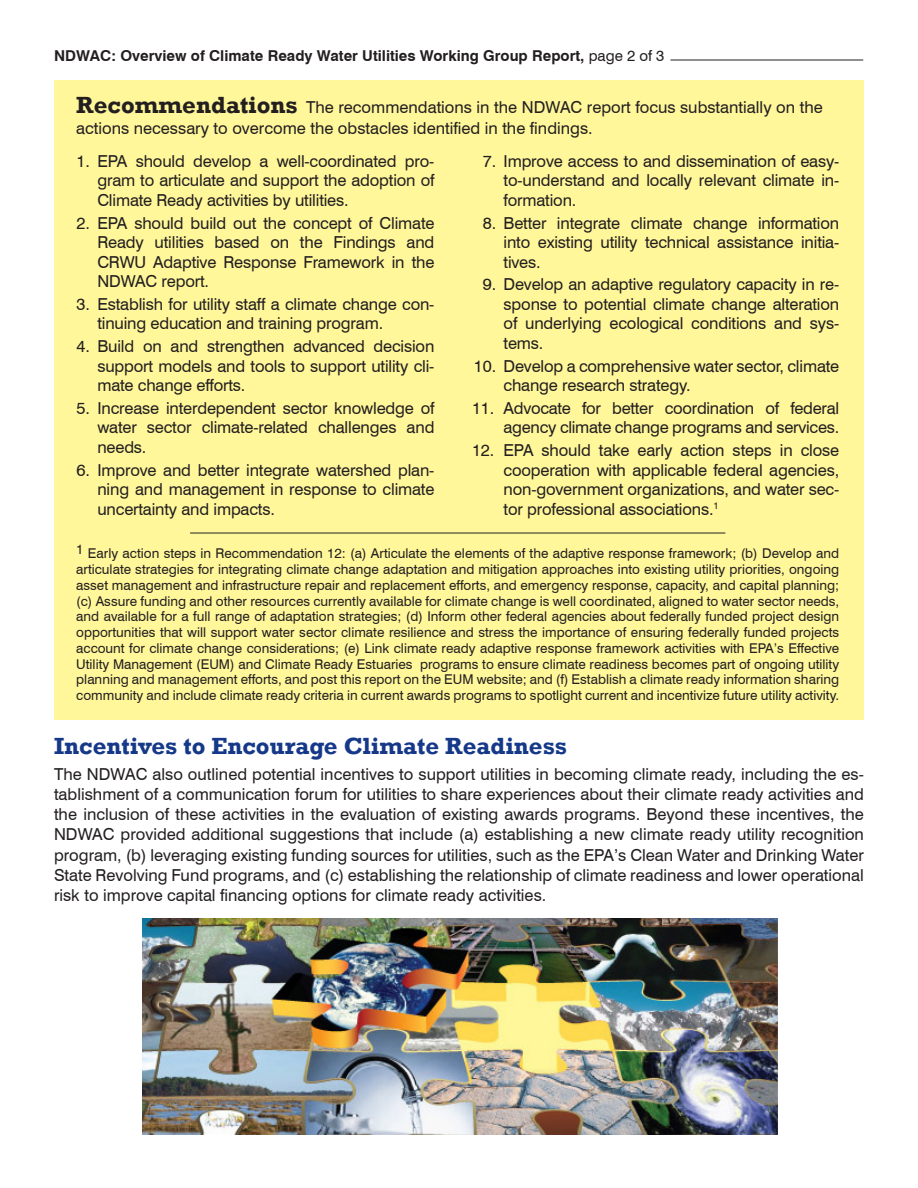
<style>
.page{position:relative;width:918px;height:1188px;background:#fff}
.page>*{position:absolute;margin:0;border:0;box-sizing:border-box;transform-origin:0 0}
.t1{font:700 24px "Rockwell";color:#153889}
.t2{font:16.5px/19.5px "Swiss 721 BT";letter-spacing:-.01em;color:#231f20;text-align:justify}
.t3{font:700 15px "Swiss 721 BT";color:#231f20}
.t4{font:13.5px/15.8px "Swiss 721 BT";color:#231f20;text-align:justify}
.s1{font-weight:400}
.s2{font-family:"Rockwell";font-weight:700;font-size:24px}
</style>
<div class="page">
<div style="left:54px;top:80px;width:810px;height:639px;background:#fff79a"></div>
<hr style="left:670px;top:60px;width:193px;height:1px;background:#231f20">
<img style="left:142px;top:918px;width:635px;height:216px">
<hr style="left:190px;top:533px;width:535px;height:1px;background:#231f20">
<p class="t3" style="left:54px;top:46px;width:612px">NDWAC: Overview of Climate Ready Water Utilities Working Group Report, <span class="s1">page 2 of 3</span></p>
<p class="t2" style="left:76px;top:97px;width:748px;line-height:20.2px"><span class="s2">Recommendations</span> The recommendations in the NDWAC report focus substantially on the actions necessary to overcome the obstacles identified in the findings.</p>
<p class="t2" style="left:97px;top:151px;width:339px;text-indent:-21px">1. EPA should develop a well-coordinated pro&shy;gram to articulate and support the adoption of Climate Ready activities by utilities.</p>
<p class="t2" style="left:97px;top:213px;width:339px;text-indent:-21px">2. EPA should build out the concept of Climate Ready utilities based on the Findings and CRWU Adaptive Response Framework in the NDWAC report.</p>
<p class="t2" style="left:97px;top:294px;width:339px;text-indent:-21px">3. Establish for utility staff a climate change con&shy;tinuing education and training program.</p>
<p class="t2" style="left:97px;top:336px;width:339px;text-indent:-21px">4. Build on and strengthen advanced decision support models and tools to support utility cli&shy;mate change efforts.</p>
<p class="t2" style="left:97px;top:398px;width:339px;text-indent:-21px">5. Increase interdependent sector knowledge of water sector climate-related challenges and needs.</p>
<p class="t2" style="left:97px;top:460px;width:339px;text-indent:-21px">6. Improve and better integrate watershed plan&shy;ning and management in response to climate uncertainty and impacts.</p>
<p class="t2" style="left:504px;top:151px;width:337px;text-indent:-21px">7. Improve access to and dissemination of easy&shy;to-understand and locally relevant climate in&shy;formation.</p>
<p class="t2" style="left:504px;top:213px;width:337px;text-indent:-21px">8. Better integrate climate change information into existing utility technical assistance initia&shy;tives.</p>
<p class="t2" style="left:504px;top:275px;width:337px;text-indent:-21px">9. Develop an adaptive regulatory capacity in re&shy;sponse to potential climate change alteration of underlying ecological conditions and sys&shy;tems.</p>
<p class="t2" style="left:504px;top:356px;width:337px;text-indent:-30px">10. Develop a comprehensive water sector, climate change research strategy.</p>
<p class="t2" style="left:472px;top:398px;width:369px;text-align:right">11. Advocate for better coordination of federal agency climate change programs and services.</p>
<p class="t2" style="left:504px;top:440px;width:337px;text-indent:-32px">12. EPA should take early action steps in close cooperation with applicable federal agencies, non-government organizations, and water sec&shy;tor professional associations.<sup>1</sup></p>
<p class="t4" style="left:76px;top:546px;width:765px">1 Early action steps in Recommendation 12: (a) Articulate the elements of the adaptive response framework; (b) Develop and articulate strategies for integrating climate change adaptation and mitigation approaches into existing utility priorities, ongoing asset management and infrastructure repair and replacement efforts, and emergency response, capacity, and capital planning; (c) Assure funding and other resources currently available for climate change is well coordinated, aligned to water sector needs, and available for a full range of adaptation strategies; (d) Inform other federal agencies about federally funded project design opportunities that will support water sector climate resilience and stress the importance of ensuring federally funded projects account for climate change considerations; (e) Link climate ready adaptive response framework activities with EPA’s Effective Utility Management (EUM) and Climate Ready Estuaries programs to ensure climate readiness becomes part of ongoing utility planning and management efforts, and post this report on the EUM website; and (f) Establish a climate ready information sharing community and include climate ready criteria in current awards programs to spotlight current and incentivize future utility activity.</p>
<p class="t1" style="left:54px;top:731px;width:515px">Incentives to Encourage Climate Readiness</p>
<p class="t2" style="left:54px;top:764px;width:812px;line-height:20.2px">The NDWAC also outlined potential incentives to support utilities in becoming climate ready, including the es&shy;tablishment of a communication forum for utilities to share experiences about their climate ready activities and the inclusion of these activities in the evaluation of existing awards programs. Beyond these incentives, the NDWAC provided additional suggestions that include (a) establishing a new climate ready utility recognition program, (b) leveraging existing funding sources for utilities, such as the EPA’s Clean Water and Drinking Water State Revolving Fund programs, and (c) establishing the relationship of climate readiness and lower operational risk to improve capital financing options for climate ready activities.</p>
</div>
